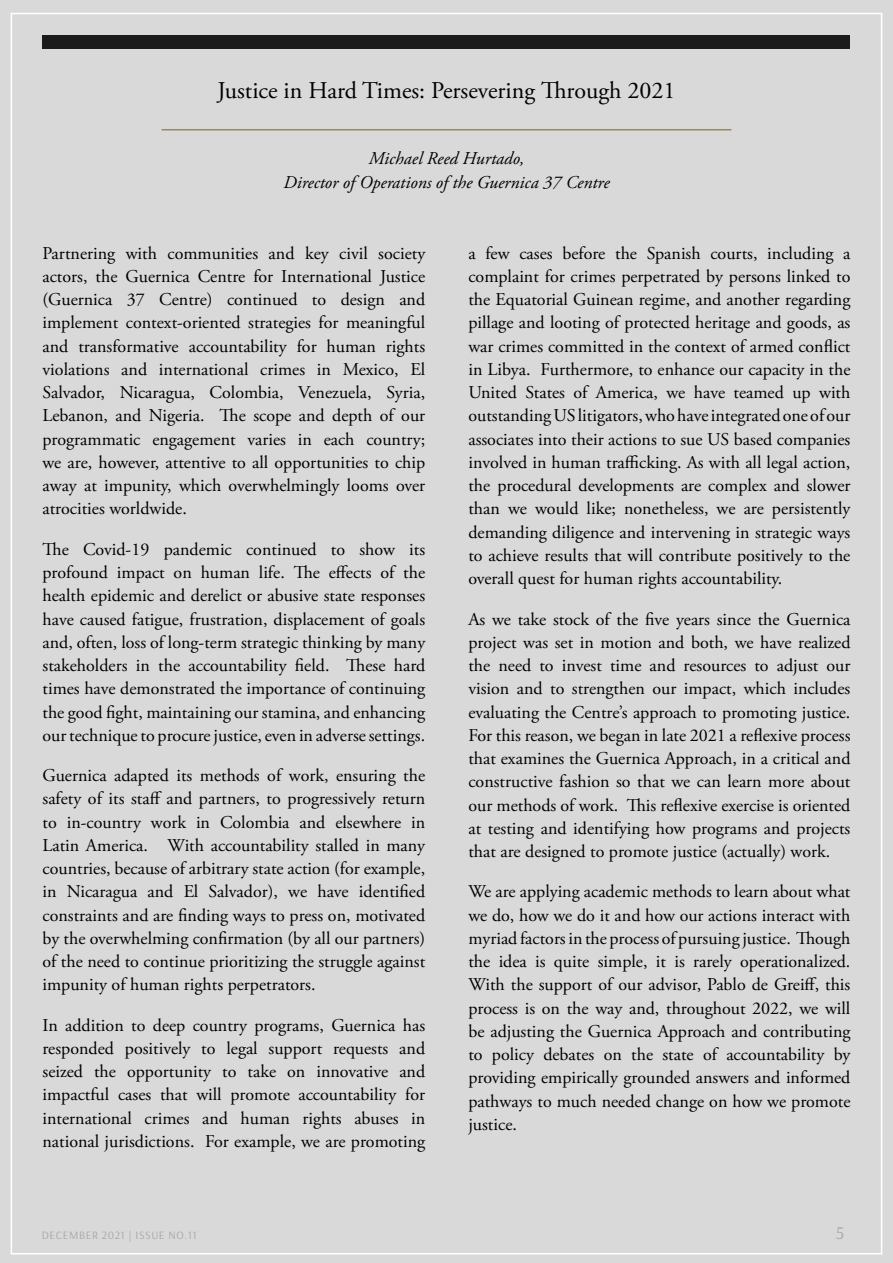
<style>
.page{position:relative;width:893px;height:1263px;background:#d7d7d7}
.page>*{position:absolute;margin:0;border:0;box-sizing:border-box;transform-origin:0 0}
.t1{font:24px "Adobe Garamond Pro";color:#000}
.t2{font:18px/23.2px "Adobe Garamond Pro";color:#000;text-align:justify}
.t3{font:italic 18px/23.2px "Adobe Garamond Pro";color:#000;text-align:center}
.t4{font:18px "Arsenal";color:#a7a7a7}
.t5{font:11.25px "Arsenal";letter-spacing:.05em;color:#a7a7a7}
</style>
<div class="page">
<div style="left:43px;top:35px;width:807px;height:14px;background:#1b1b1b"></div>
<hr style="left:162px;top:129px;width:569px;height:1px;background:#a5854a">
<h1 class="t1" style="left:218px;top:76px;width:459px">Justice in Hard Times: Persevering Through 2021</h1>
<p class="t3" style="left:283px;top:148px;width:328px">Michael Reed Hurtado,<br>Director of Operations of the Guernica 37 Centre</p>
<p class="t2" style="left:43px;top:242px;width:384px">Partnering with communities and key civil society actors, the Guernica Centre for International Justice (Guernica 37 Centre) continued to design and implement context-oriented strategies for meaningful and transformative accountability for human rights violations and international crimes in Mexico, El Salvador, Nicaragua, Colombia, Venezuela, Syria, Lebanon, and Nigeria. The scope and depth of our programmatic engagement varies in each country; we are, however, attentive to all opportunities to chip away at impunity, which overwhelmingly looms over atrocities worldwide.</p>
<p class="t2" style="left:43px;top:538px;width:384px">The Covid-19 pandemic continued to show its profound impact on human life. The effects of the health epidemic and derelict or abusive state responses have caused fatigue, frustration, displacement of goals and, often, loss of long-term strategic thinking by many stakeholders in the accountability field. These hard times have demonstrated the importance of continuing the good fight, maintaining our stamina, and enhancing our technique to procure justice, even in adverse settings.</p>
<p class="t2" style="left:43px;top:764px;width:384px">Guernica adapted its methods of work, ensuring the safety of its staff and partners, to progressively return to in-country work in Colombia and elsewhere in Latin America. With accountability stalled in many countries, because of arbitrary state action (for example, in Nicaragua and El Salvador), we have identified constraints and are finding ways to press on, motivated by the overwhelming confirmation (by all our partners) of the need to continue prioritizing the struggle against impunity of human rights perpetrators.</p>
<p class="t2" style="left:43px;top:1014px;width:384px">In addition to deep country programs, Guernica has responded positively to legal support requests and seized the opportunity to take on innovative and impactful cases that will promote accountability for international crimes and human rights abuses in national jurisdictions. For example, we are promoting</p>
<p class="t2" style="left:468px;top:242px;width:384px">a few cases before the Spanish courts, including a complaint for crimes perpetrated by persons linked to the Equatorial Guinean regime, and another regarding pillage and looting of protected heritage and goods, as war crimes committed in the context of armed conflict in Libya. Furthermore, to enhance our capacity in the United States of America, we have teamed up with outstanding US litigators, who have integrated one of our associates into their actions to sue US based companies involved in human trafficking. As with all legal action, the procedural developments are complex and slower than we would like; nonetheless, we are persistently demanding diligence and intervening in strategic ways to achieve results that will contribute positively to the overall quest for human rights accountability.</p>
<p class="t2" style="left:468px;top:608px;width:384px">As we take stock of the five years since the Guernica project was set in motion and both, we have realized the need to invest time and resources to adjust our vision and to strengthen our impact, which includes evaluating the Centre’s approach to promoting justice.<br>For this reason, we began in late 2021 a reflexive process that examines the Guernica Approach, in a critical and constructive fashion so that we can learn more about our methods of work. This reflexive exercise is oriented at testing and identifying how programs and projects that are designed to promote justice (actually) work.</p>
<p class="t2" style="left:468px;top:881px;width:384px">We are applying academic methods to learn about what we do, how we do it and how our actions interact with myriad factors in the process of pursuing justice. Though the idea is quite simple, it is rarely operationalized.<br>With the support of our advisor, Pablo de Greiff, this process is on the way and, throughout 2022, we will be adjusting the Guernica Approach and contributing to policy debates on the state of accountability by providing empirically grounded answers and informed pathways to much needed change on how we promote justice.</p>
<p class="t5" style="left:42px;top:1228px;width:156px">DECEMBER 2021 | ISSUE NO.11</p>
<p class="t4" style="left:836px;top:1222px;width:10px">5</p>
</div>
